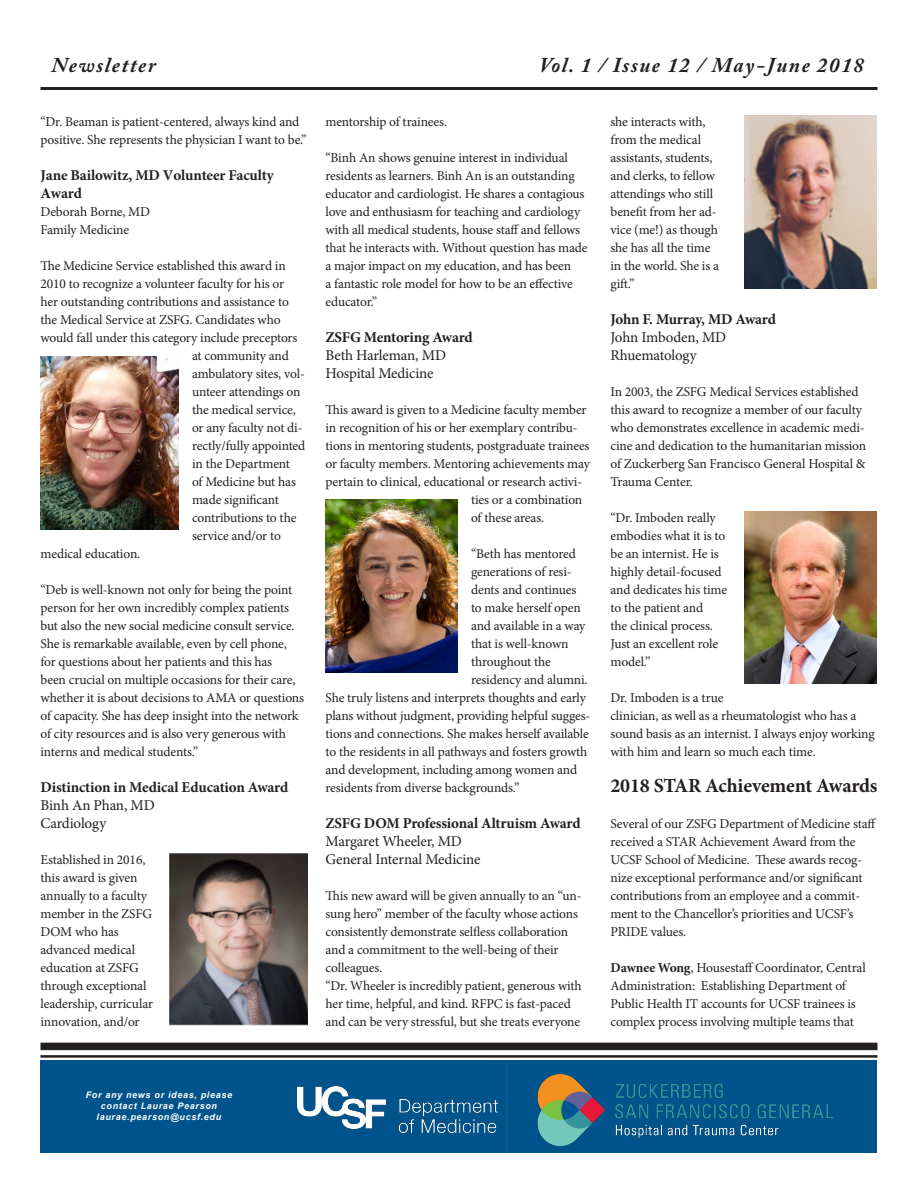
<style>
.page{position:relative;width:918px;height:1188px;background:#fff}
.page>*{position:absolute;margin:0;border:0;box-sizing:border-box;transform-origin:0 0}
.t1{font:italic 700 21px "Adobe Caslon Pro";letter-spacing:.075em;color:#231f20}
.Body_Text{font:700 19.95px "Minion Pro";letter-spacing:-.01em;color:#231f20}
.Body_Text-2{font:700 15px/18px "Minion Pro";letter-spacing:-.01em;color:#231f20}
.Body_Text-3{font:15px "Minion Pro";letter-spacing:-.01em;color:#231f20}
.Body_Text-4{font:13.5px/18px "Minion Pro";letter-spacing:-.01em;color:#231f20}
.t2{font:italic 700 9px/10.8px "Arial";letter-spacing:.075em;color:#fff;text-align:center}
.s1{font-weight:700}
</style>
<div class="page">
<hr style="left:40px;top:87px;width:838px;height:3px;background:#231f20">
<div style="left:40px;top:1043px;width:838px;height:7px;background:#231f20"></div>
<hr style="left:40px;top:1055px;width:838px;height:3px;background:#231f20">
<div style="left:40px;top:1060px;width:838px;height:93px;background:#00548b"></div>
<img style="left:497px;top:1064px;width:335px;height:89px">
<img style="left:298px;top:1086px;width:199px;height:47px">
<img style="left:744px;top:511px;width:132px;height:173px">
<img style="left:744px;top:116px;width:132px;height:172px">
<img style="left:169px;top:853px;width:139px;height:172px">
<img style="left:326px;top:500px;width:132px;height:172px">
<img style="left:40px;top:357px;width:139px;height:173px">
<p class="t1" style="left:52px;top:52px;width:106px">Newsletter</p>
<p class="t1" style="left:540px;top:52px;width:326px">Vol. 1 / Issue 12 / May-June 2018</p>
<p class="Body_Text-4" style="left:40px;top:113px;width:268px">“Dr. Beaman is patient-centered, always kind and positive. She represents the physician I want to be.”</p>
<p class="Body_Text-2" style="left:40px;top:166px;width:235px">Jane Bailowitz, MD Volunteer Faculty<br>Award</p>
<p class="Body_Text-4" style="left:40px;top:203px;width:111px">Deborah Borne, MD</p>
<p class="Body_Text-4" style="left:40px;top:221px;width:90px">Family Medicine</p>
<p class="Body_Text-4" style="left:40px;top:257px;width:247px">The Medicine Service established this award in</p>
<p class="Body_Text-4" style="left:40px;top:275px;width:245px">2010 to recognize a volunteer faculty for his or</p>
<p class="Body_Text-4" style="left:40px;top:293px;width:250px">her outstanding contributions and assistance to</p>
<p class="Body_Text-4" style="left:40px;top:311px;width:242px">the Medical Service at ZSFG. Candidates who</p>
<p class="Body_Text-4" style="left:40px;top:329px;width:258px">would fall under this category include preceptors</p>
<p class="Body_Text-4" style="left:192px;top:347px;width:98px">at community and</p>
<p class="Body_Text-4" style="left:192px;top:365px;width:114px">ambulatory sites, vol-</p>
<p class="Body_Text-4" style="left:192px;top:383px;width:110px">unteer attendings on</p>
<p class="Body_Text-4" style="left:192px;top:401px;width:105px">the medical service,</p>
<p class="Body_Text-4" style="left:192px;top:419px;width:112px">or any faculty not di-</p>
<p class="Body_Text-4" style="left:192px;top:437px;width:115px">rectly/fully appointed</p>
<p class="Body_Text-4" style="left:192px;top:455px;width:100px">in the Department</p>
<p class="Body_Text-4" style="left:192px;top:473px;width:105px">of Medicine but has</p>
<p class="Body_Text-4" style="left:192px;top:491px;width:88px">made significant</p>
<p class="Body_Text-4" style="left:192px;top:509px;width:106px">contributions to the</p>
<p class="Body_Text-4" style="left:192px;top:527px;width:90px">service and/or to</p>
<p class="Body_Text-4" style="left:40px;top:545px;width:101px">medical education.</p>
<p class="Body_Text-4" style="left:40px;top:581px;width:265px">“Deb is well-known not only for being the point person for her own incredibly complex patients but also the new social medicine consult service.<br>She is remarkable available, even by cell phone, for questions about her patients and this has<br>been crucial on multiple occasions for their care, whether it is about decisions to AMA or questions of capacity. She has deep insight into the network of city resources and is also very generous with interns and medical students.”</p>
<p class="Body_Text-2" style="left:40px;top:778px;width:249px">Distinction in Medical Education Award</p>
<p class="Body_Text-3" style="left:40px;top:795px;width:116px">Binh An Phan, MD</p>
<p class="Body_Text-3" style="left:40px;top:813px;width:67px">Cardiology</p>
<p class="Body_Text-4" style="left:40px;top:851px;width:114px">Established in 2016, this award is given annually to a faculty member in the ZSFG<br>DOM who has advanced medical education at ZSFG through exceptional leadership, curricular innovation, and/or</p>
<p class="Body_Text-4" style="left:326px;top:113px;width:123px">mentorship of trainees.</p>
<p class="Body_Text-4" style="left:326px;top:149px;width:264px">“Binh An shows genuine interest in individual residents as learners. Binh An is an outstanding educator and cardiologist. He shares a contagious love and enthusiasm for teaching and cardiology with all medical students, house staff and fellows that he interacts with. Without question has made a major impact on my education, and has been<br>a fantastic role model for how to be an effective educator.”</p>
<p class="Body_Text-2" style="left:326px;top:328px;width:149px">ZSFG Mentoring Award</p>
<p class="Body_Text-3" style="left:326px;top:345px;width:122px">Beth Harleman, MD</p>
<p class="Body_Text-3" style="left:326px;top:363px;width:110px">Hospital Medicine</p>
<p class="Body_Text-4" style="left:326px;top:401px;width:263px">This award is given to a Medicine faculty member</p>
<p class="Body_Text-4" style="left:326px;top:419px;width:254px">in recognition of his or her exemplary contribu-</p>
<p class="Body_Text-4" style="left:326px;top:437px;width:266px">tions in mentoring students, postgraduate trainees</p>
<p class="Body_Text-4" style="left:326px;top:455px;width:266px">or faculty members. Mentoring achievements may</p>
<p class="Body_Text-4" style="left:326px;top:473px;width:258px">pertain to clinical, educational or research activi-</p>
<p class="Body_Text-4" style="left:471px;top:491px;width:113px">ties or a combination</p>
<p class="Body_Text-4" style="left:471px;top:509px;width:75px">of these areas.</p>
<p class="Body_Text-4" style="left:471px;top:545px;width:106px">“Beth has mentored</p>
<p class="Body_Text-4" style="left:471px;top:563px;width:102px">generations of resi-</p>
<p class="Body_Text-4" style="left:471px;top:581px;width:107px">dents and continues</p>
<p class="Body_Text-4" style="left:471px;top:599px;width:111px">to make herself open</p>
<p class="Body_Text-4" style="left:471px;top:617px;width:116px">and available in a way</p>
<p class="Body_Text-4" style="left:471px;top:635px;width:99px">that is well-known</p>
<p class="Body_Text-4" style="left:471px;top:653px;width:81px">throughout the</p>
<p class="Body_Text-4" style="left:471px;top:671px;width:118px">residency and alumni.</p>
<p class="Body_Text-4" style="left:326px;top:689px;width:262px">She truly listens and interprets thoughts and early</p>
<p class="Body_Text-4" style="left:326px;top:707px;width:266px">plans without judgment, providing helpful sugges-</p>
<p class="Body_Text-4" style="left:326px;top:725px;width:265px">tions and connections. She makes herself available</p>
<p class="Body_Text-4" style="left:326px;top:743px;width:263px">to the residents in all pathways and fosters growth</p>
<p class="Body_Text-4" style="left:326px;top:761px;width:253px">and development, including among women and</p>
<p class="Body_Text-4" style="left:326px;top:779px;width:195px">residents from diverse backgrounds.”</p>
<p class="Body_Text-2" style="left:326px;top:814px;width:257px">ZSFG DOM Professional Altruism Award</p>
<p class="Body_Text-3" style="left:326px;top:831px;width:138px">Margaret Wheeler, MD</p>
<p class="Body_Text-3" style="left:326px;top:849px;width:157px">General Internal Medicine</p>
<p class="Body_Text-4" style="left:326px;top:887px;width:258px">This new award will be given annually to an “un&shy;sung hero” member of the faculty whose actions consistently demonstrate selfless collaboration and a commitment to the well-being of their colleagues.</p>
<p class="Body_Text-4" style="left:326px;top:977px;width:258px">“Dr. Wheeler is incredibly patient, generous with her time, helpful, and kind. RFPC is fast-paced and can be very stressful, but she treats everyone</p>
<p class="Body_Text-4" style="left:610px;top:113px;width:110px">she interacts with, from the medical assistants, students, and clerks, to fellow attendings who still benefit from her ad&shy;vice (me!) as though she has all the time in the world. She is a gift.”</p>
<p class="Body_Text-2" style="left:610px;top:310px;width:167px">John F. Murray, MD Award</p>
<p class="Body_Text-3" style="left:610px;top:327px;width:117px">John Imboden, MD</p>
<p class="Body_Text-3" style="left:610px;top:345px;width:88px">Rhuematology</p>
<p class="Body_Text-4" style="left:610px;top:383px;width:257px">In 2003, the ZSFG Medical Services established this award to recognize a member of our faculty who demonstrates excellence in academic medi&shy;cine and dedication to the humanitarian mission of Zuckerberg San Francisco General Hospital &amp; Trauma Center.</p>
<p class="Body_Text-4" style="left:610px;top:509px;width:118px">“Dr. Imboden really embodies what it is to be an internist. He is highly detail-focused and dedicates his time to the patient and<br>the clinical process.<br>Just an excellent role model.”</p>
<p class="Body_Text-4" style="left:610px;top:689px;width:266px">Dr. Imboden is a true<br>clinician, as well as a rheumatologist who has a sound basis as an internist. I always enjoy working with him and learn so much each time.</p>
<p class="Body_Text" style="left:610px;top:772px;width:268px">2018 STAR Achievement Awards</p>
<p class="Body_Text-4" style="left:610px;top:815px;width:267px">Several of our ZSFG Department of Medicine staff received a STAR Achievement Award from the UCSF School of Medicine. These awards recog&shy;nize exceptional performance and/or significant contributions from an employee and a commit&shy;ment to the Chancellor’s priorities and UCSF’s PRIDE values.</p>
<p class="Body_Text-4" style="left:610px;top:959px;width:257px"><span class="s1">Dawnee Wong</span>, Housestaff Coordinator, Central Administration: Establishing Department of Public Health IT accounts for UCSF trainees is complex process involving multiple teams that</p>
<p class="t2" style="left:86px;top:1090px;width:148px">For any news or ideas, please contact Laurae Pearson laurae.pearson@ucsf.edu</p>
</div>
